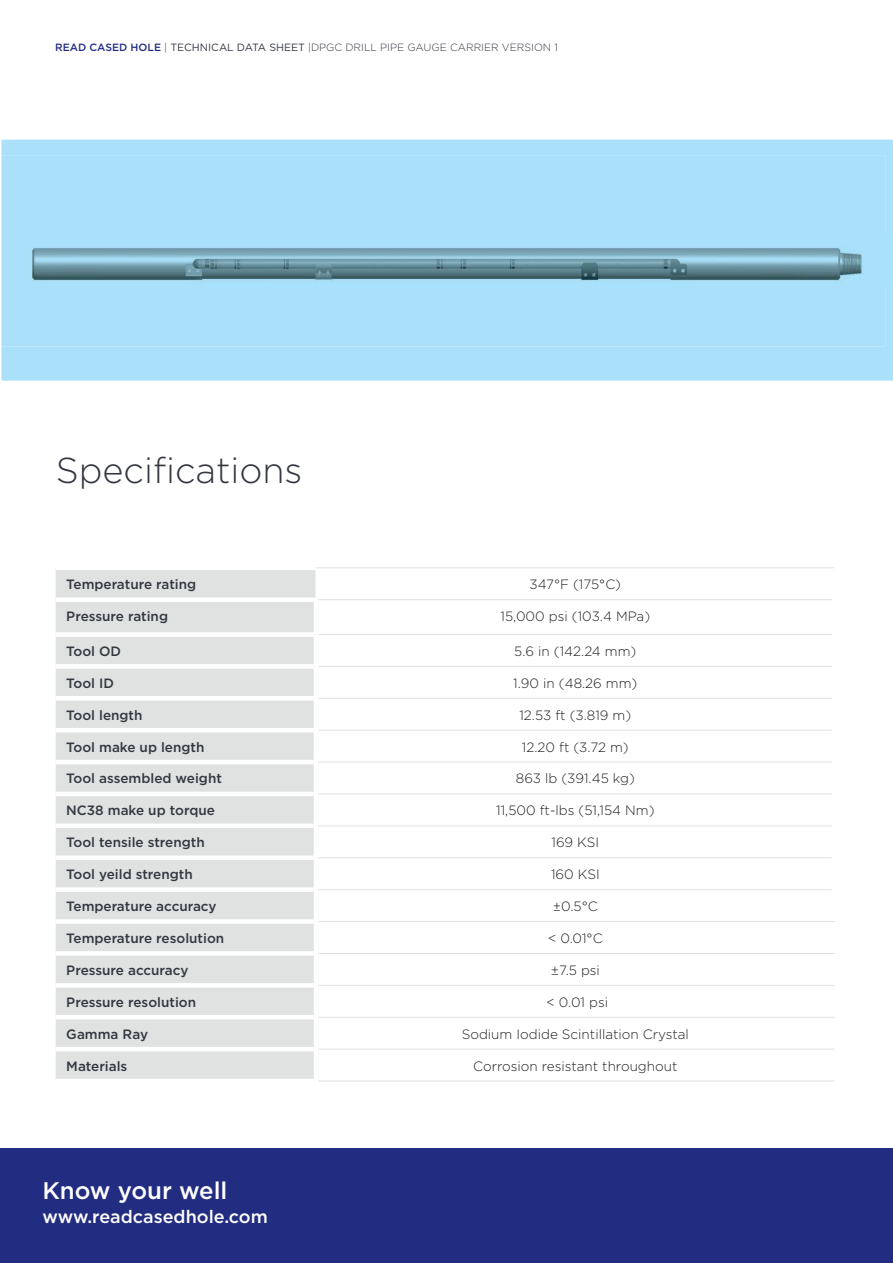
<style>
.page{position:relative;width:893px;height:1263px;background:#fff}
.page>*{position:absolute;margin:0;border:0;box-sizing:border-box;transform-origin:0 0}
.t1{font:300 36px "Gotham";color:#333740}
.t2{font:500 24px "Gotham";color:#fff}
.t3{font:500 18px "Gotham";color:#fff}
.t4{font:500 13.5px "Gotham";color:#333740}
.t5{font:300 13.5px "Gotham";color:#221f1f}
.t6{font:300 10.5px "Gotham";color:#333740}
.s1{font-weight:500;color:#222d82}
.s2{font-weight:400}
</style>
<div class="page">
<div style="left:2px;top:140px;width:891px;height:241px;background:#aae0f9"></div>
<svg style="left:2px;top:155px;width:884px;height:192px;background:#a0d4ec"></svg>
<div style="left:0;top:1149px;width:893px;height:114px;background:#222d82"></div>
<div style="left:56px;top:570px;width:260px;height:509px;background:#dfe2e0"></div>
<div style="left:56px;top:597px;width:258px;height:5px;background:#fff"></div>
<hr style="left:314px;top:597px;width:4px;height:37px;background:#fff">
<div style="left:56px;top:632px;width:258px;height:5px;background:#fff"></div>
<hr style="left:314px;top:634px;width:4px;height:32px;background:#fff">
<div style="left:56px;top:664px;width:258px;height:5px;background:#fff"></div>
<hr style="left:314px;top:666px;width:4px;height:32px;background:#fff">
<hr style="left:56px;top:696px;width:258px;height:4px;background:#fff">
<hr style="left:314px;top:698px;width:4px;height:32px;background:#fff">
<hr style="left:56px;top:728px;width:258px;height:4px;background:#fff">
<hr style="left:314px;top:730px;width:4px;height:32px;background:#fff">
<hr style="left:56px;top:760px;width:258px;height:4px;background:#fff">
<hr style="left:314px;top:762px;width:4px;height:32px;background:#fff">
<hr style="left:56px;top:792px;width:258px;height:4px;background:#fff">
<hr style="left:314px;top:794px;width:4px;height:32px;background:#fff">
<hr style="left:56px;top:824px;width:258px;height:4px;background:#fff">
<hr style="left:314px;top:826px;width:4px;height:32px;background:#fff">
<div style="left:56px;top:855px;width:258px;height:5px;background:#fff"></div>
<hr style="left:314px;top:858px;width:4px;height:32px;background:#fff">
<div style="left:56px;top:887px;width:258px;height:5px;background:#fff"></div>
<hr style="left:314px;top:890px;width:4px;height:31px;background:#fff">
<div style="left:56px;top:919px;width:258px;height:5px;background:#fff"></div>
<hr style="left:314px;top:921px;width:4px;height:32px;background:#fff">
<div style="left:56px;top:951px;width:258px;height:5px;background:#fff"></div>
<hr style="left:314px;top:953px;width:4px;height:32px;background:#fff">
<hr style="left:56px;top:983px;width:258px;height:4px;background:#fff">
<hr style="left:314px;top:985px;width:4px;height:32px;background:#fff">
<hr style="left:56px;top:1015px;width:258px;height:4px;background:#fff">
<hr style="left:314px;top:1017px;width:4px;height:32px;background:#fff">
<hr style="left:56px;top:1047px;width:258px;height:4px;background:#fff">
<hr style="left:314px;top:1049px;width:4px;height:34px;background:#fff">
<hr style="left:318px;top:634px;width:514px;height:1px;background:#dfe2e0">
<hr style="left:318px;top:666px;width:514px;height:1px;background:#dfe2e0">
<hr style="left:318px;top:698px;width:514px;height:1px;background:#dfe2e0">
<hr style="left:318px;top:762px;width:514px;height:1px;background:#dfe2e0">
<hr style="left:318px;top:793px;width:514px;height:1px;background:#dfe2e0">
<hr style="left:318px;top:825px;width:514px;height:1px;background:#dfe2e0">
<hr style="left:318px;top:857px;width:514px;height:1px;background:#dfe2e0">
<hr style="left:318px;top:889px;width:514px;height:1px;background:#dfe2e0">
<hr style="left:318px;top:921px;width:517px;height:1px;background:#dfe2e0">
<hr style="left:318px;top:953px;width:517px;height:1px;background:#dfe2e0">
<hr style="left:318px;top:985px;width:517px;height:1px;background:#dfe2e0">
<hr style="left:318px;top:1017px;width:517px;height:1px;background:#dfe2e0">
<hr style="left:318px;top:1049px;width:517px;height:1px;background:#dfe2e0">
<hr style="left:318px;top:1080px;width:517px;height:1px;background:#dfe2e0">
<hr style="left:318px;top:730px;width:514px;height:1px;background:#dfe2e0">
<hr style="left:316px;top:567px;width:518px;height:1px;background:#dfe2e0">
<hr style="left:318px;top:599px;width:514px;height:1px;background:#dfe2e0">
<hr style="left:316px;top:566px;width:1px;height:31px;background:#fff">
<p class="t6" style="left:55px;top:43px;width:504px"><span class="s1">READ CASED HOLE</span> | <span class="s2">TECHNICAL DATA SHEET</span> |DPGC DRILL PIPE GAUGE CARRIER VERSION 1</p>
<h1 class="t1" style="left:56px;top:454px;width:248px">Specifications</h1>
<p class="t4" style="left:66px;top:578px;width:131px">Temperature rating</p>
<p class="t5" style="left:530px;top:578px;width:93px">347°F (175°C)</p>
<p class="t4" style="left:66px;top:610px;width:103px">Pressure rating</p>
<p class="t5" style="left:500px;top:610px;width:151px">15,000 psi (103.4 MPa)</p>
<p class="t4" style="left:66px;top:645px;width:56px">Tool OD</p>
<p class="t5" style="left:514px;top:645px;width:124px">5.6 in (142.24 mm)</p>
<p class="t4" style="left:66px;top:677px;width:49px">Tool ID</p>
<p class="t5" style="left:513px;top:677px;width:126px">1.90 in (48.26 mm)</p>
<p class="t4" style="left:66px;top:709px;width:78px">Tool length</p>
<p class="t5" style="left:519px;top:709px;width:113px">12.53 ft (3.819 m)</p>
<p class="t4" style="left:66px;top:741px;width:140px">Tool make up length</p>
<p class="t5" style="left:522px;top:741px;width:108px">12.20 ft (3.72 m)</p>
<p class="t4" style="left:66px;top:773px;width:157px">Tool assembled weight</p>
<p class="t5" style="left:516px;top:773px;width:121px">863 lb (391.45 kg)</p>
<p class="t4" style="left:66px;top:804px;width:150px">NC38 make up torque</p>
<p class="t5" style="left:496px;top:804px;width:160px">11,500 ft-lbs (51,154 Nm)</p>
<p class="t4" style="left:66px;top:836px;width:140px">Tool tensile strength</p>
<p class="t5" style="left:551px;top:836px;width:49px">169 KSI</p>
<p class="t4" style="left:66px;top:868px;width:128px">Tool yeild strength</p>
<p class="t5" style="left:551px;top:868px;width:50px">160 KSI</p>
<p class="t4" style="left:66px;top:900px;width:152px">Temperature accuracy</p>
<p class="t5" style="left:553px;top:900px;width:46px">±0.5°C</p>
<p class="t4" style="left:66px;top:932px;width:159px">Temperature resolution</p>
<p class="t5" style="left:548px;top:932px;width:56px">&lt; 0.01°C</p>
<p class="t4" style="left:66px;top:964px;width:124px">Pressure accuracy</p>
<p class="t5" style="left:551px;top:964px;width:51px">±7.5 psi</p>
<p class="t4" style="left:66px;top:996px;width:131px">Pressure resolution</p>
<p class="t5" style="left:547px;top:996px;width:63px">&lt; 0.01 psi</p>
<p class="t4" style="left:66px;top:1028px;width:83px">Gamma Ray</p>
<p class="t5" style="left:462px;top:1028px;width:229px">Sodium Iodide Scintillation Crystal</p>
<p class="t4" style="left:66px;top:1060px;width:63px">Materials</p>
<p class="t5" style="left:473px;top:1060px;width:206px">Corrosion resistant throughout</p>
<h2 class="t2" style="left:43px;top:1180px;width:186px">Know your well</h2>
<h3 class="t3" style="left:43px;top:1209px;width:227px">www.readcasedhole.com</h3>
</div>
